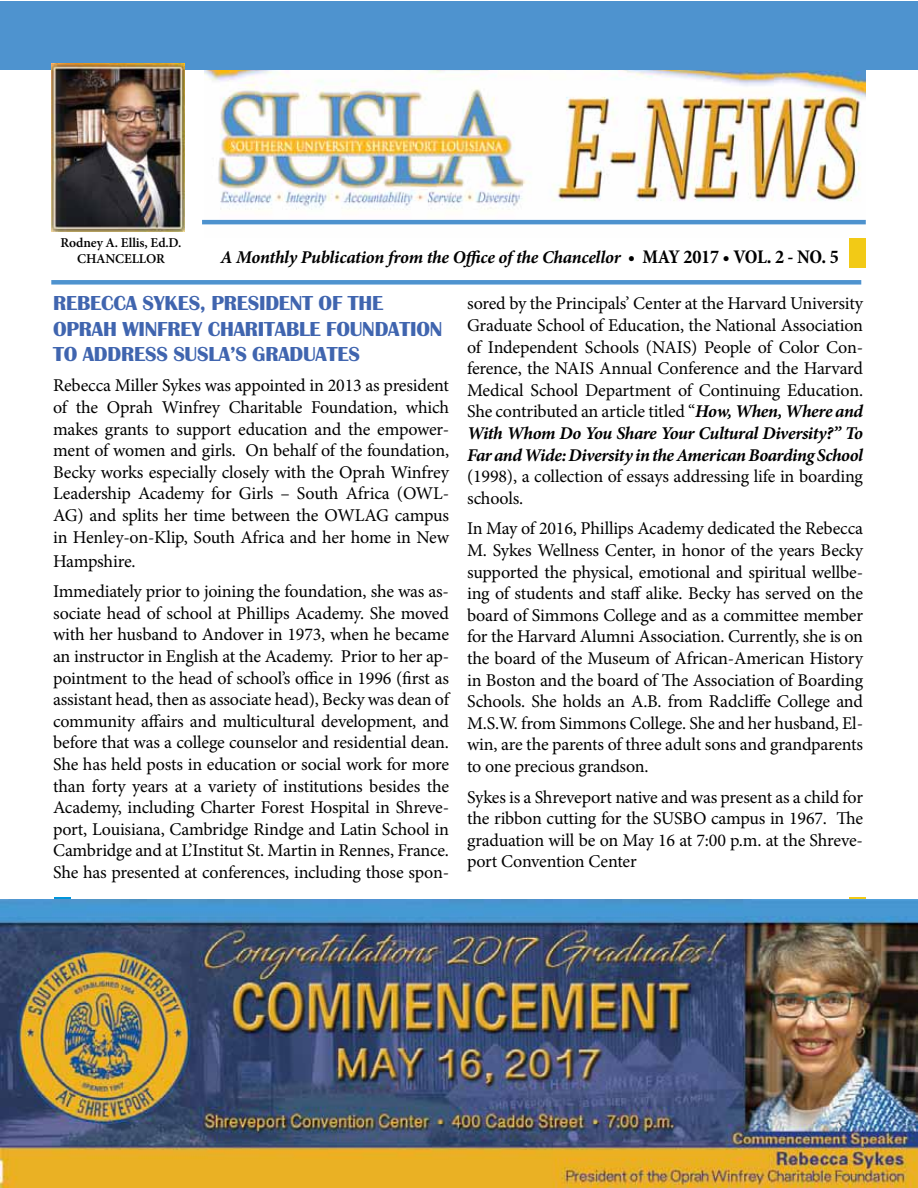
<style>
.page{position:relative;width:918px;height:1188px;background:#fff}
.page>*{position:absolute;margin:0;border:0;box-sizing:border-box;transform-origin:0 0}
.t1{font:21px/25.2px "Britannic Bold DTC";letter-spacing:-.01em;color:#4065af}
.t2{font:18px/21.6px "Minion Pro";letter-spacing:-.015em;color:#000;text-align:justify}
.t3{font:italic 700 18px "Minion Pro";letter-spacing:-.015em;color:#000}
.t4{font:600 13.5px/16.2px "Minion Pro";letter-spacing:-.01em;color:#000;text-align:center}
.s1{font-style:normal;font-stretch:condensed;font-size:19.5px}
.s2{font-weight:700;font-style:italic}
</style>
<div class="page">
<div style="left:850px;top:56px;width:16px;height:1080px;background:#f2ca16"></div>
<img style="left:0;top:900px;width:918px;height:288px">
<div style="left:0;top:268px;width:918px;height:628px;background:#fff"></div>
<div style="left:51px;top:280px;width:810px;height:5px;background:#4e93cf"></div>
<img style="left:205px;top:70px;width:661px;height:167px">
<hr style="left:202px;top:220px;width:664px;height:4px;background:#4e93cf">
<div style="left:0;top:2px;width:917px;height:68px;background:#4e93cf"></div>
<img style="left:51px;top:64px;width:133px;height:168px">
<p class="t4" style="left:61px;top:234px;width:122px">Rodney A. Ellis, Ed.D.<br>CHANCELLOR</p>
<p class="t3" style="left:220px;top:245px;width:620px">A Monthly Publication from the Office of the Chancellor <span class="s1">• MAY 2017 • VOL. 2 - NO. 5</span></p>
<p class="t1" style="left:53px;top:293px;width:391px">REBECCA SYKES, PRESIDENT OF THE<br>OPRAH WINFREY CHARITABLE FOUNDATION<br>TO ADDRESS SUSLA’S GRADUATES</p>
<p class="t2" style="left:53px;top:375px;width:398px">Rebecca Miller Sykes was appointed in 2013 as president of the Oprah Winfrey Charitable Foundation, which makes grants to support education and the empower&shy;ment of women and girls. On behalf of the foundation, Becky works especially closely with the Oprah Winfrey Leadership Academy for Girls – South Africa (OWL-AG) and splits her time between the OWLAG campus in Henley-on-Klip, South Africa and her home in New</p>
<p class="t2" style="left:53px;top:546px;width:397px;line-height:30.6px">Hampshire.<br>Immediately prior to joining the foundation, she was as-</p>
<p class="t2" style="left:53px;top:602px;width:398px">sociate head of school at Phillips Academy. She moved with her husband to Andover in 1973, when he became an instructor in English at the Academy. Prior to her ap&shy;pointment to the head of school’s office in 1996 (first as assistant head, then as associate head), Becky was dean of community affairs and multicultural development, and before that was a college counselor and residential dean.<br>She has held posts in education or social work for more than forty years at a variety of institutions besides the Academy, including Charter Forest Hospital in Shreve&shy;port, Louisiana, Cambridge Rindge and Latin School in Cambridge and at L’Institut St. Martin in Rennes, France.<br>She has presented at conferences, including those spon-</p>
<p class="t2" style="left:467px;top:293px;width:398px">sored by the Principals’ Center at the Harvard University Graduate School of Education, the National Association of Independent Schools (NAIS) People of Color Con&shy;ference, the NAIS Annual Conference and the Harvard Medical School Department of Continuing Education.<br>She contributed an article titled “<span class="s2">How, When, Where and With Whom Do You Share Your Cultural Diversity?” To Far and Wide: Diversity in the American Boarding School</span></p>
<p class="t2" style="left:467px;top:466px;width:397px">(1998), a collection of essays addressing life in boarding schools.</p>
<p class="t2" style="left:467px;top:518px;width:398px">In May of 2016, Phillips Academy dedicated the Rebecca M. Sykes Wellness Center, in honor of the years Becky supported the physical, emotional and spiritual wellbe&shy;ing of students and staff alike. Becky has served on the board of Simmons College and as a committee member for the Harvard Alumni Association. Currently, she is on the board of the Museum of African-American History in Boston and the board of The Association of Boarding Schools. She holds an A.B. from Radcliffe College and M.S.W. from Simmons College. She and her husband, El&shy;win, are the parents of three adult sons and grandparents to one precious grandson.</p>
<p class="t2" style="left:467px;top:786px;width:398px">Sykes is a Shreveport native and was present as a child for the ribbon cutting for the SUSBO campus in 1967. The graduation will be on May 16 at 7:00 p.m. at the Shreve&shy;port Convention Center</p>
</div>
